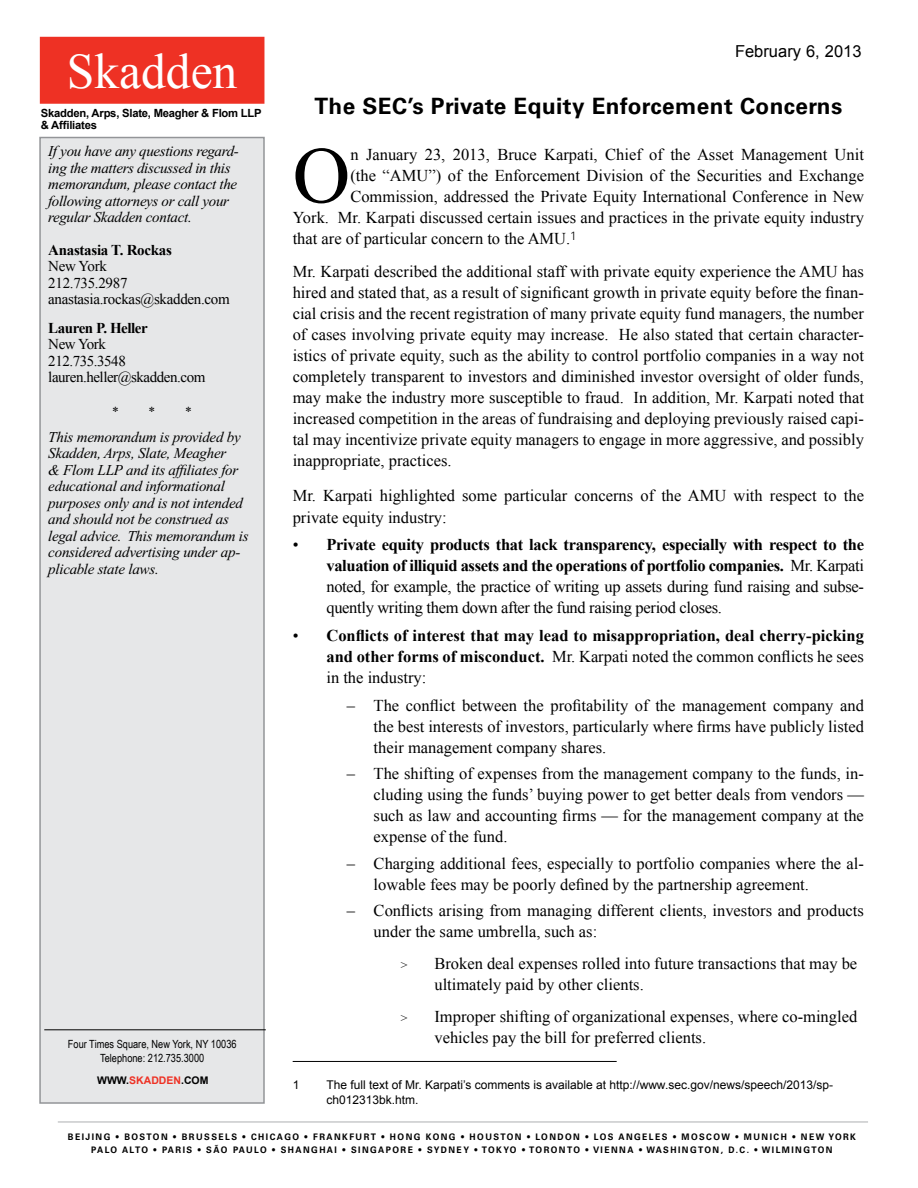
<style>
.page{position:relative;width:918px;height:1188px;background:#fff}
.page>*{position:absolute;margin:0;border:0;box-sizing:border-box;transform-origin:0 0}
.t1{font:79.95px "Times New Roman";color:#000}
.t2{font:49.5px "Times New Roman";color:#fff}
.t3{font:700 22.5px "Univers LT Std";letter-spacing:.02em;color:#000}
.t4{font:16.5px/21px "Times New Roman";color:#000}
.t5{font:700 16.5px/21px "Times New Roman";color:#000;text-align:justify}
.t6{font:16.5px "Arial";color:#000}
.t7{font:italic 15px/16.5px "Times New Roman PS Std";letter-spacing:-.015em;color:#000}
.t8{font:15px/16.5px "Times New Roman";letter-spacing:-.02em;color:#000}
.t9{font:700 15px "Times New Roman";letter-spacing:-.02em;color:#000}
.t10{font:13.5px "Times New Roman PS Std";color:#000}
.t11{font:12px/14.4px "Arial";color:#000}
.t12{font:11.25px/13.5px "Arial Narrow";color:#000;text-align:center}
.t13{font:700 11.25px/12px "Arial";letter-spacing:-.02em;color:#000}
.t14{font:700 10.5px "Arial";color:#000}
.t15{font:700 9px "Univers LT Std";letter-spacing:.17em;color:#000;scale:.95 1}
.t16{font:700 9px "Univers LT Std";letter-spacing:.125em;color:#000;scale:.95 1}
.s1{color:#ee3124}
.s2{font-weight:700}
.s3{font-weight:400}
.s4{font-size:12px}
</style>
<div class="page">
<hr style="left:293px;top:1061px;width:324px;height:1px;background:#000">
<div style="left:40px;top:138px;width:224px;height:965px;background:#e6e7e8"></div>
<div style="left:39px;top:137px;width:226px;height:967px;border:2px solid #939598"></div>
<hr style="left:44px;top:1029px;width:222px;height:1px;background:#000">
<hr style="left:58px;top:1122px;width:810px;height:1px;background:#adafb2">
<div style="left:41px;top:38px;width:223px;height:65px;background:#ee3124"></div>
<div style="left:40px;top:37px;width:224px;height:67px;border:2px solid #ee3124"></div>
<h2 class="t2" style="left:67px;top:39px;width:172px">Skadden</h2>
<p class="t13" style="left:41px;top:108px;width:222px">Skadden, Arps, Slate, Meagher &amp; Flom LLP &amp; Affiliates</p>
<p class="t7" style="left:48px;top:143px;width:192px">If you have any questions regard&shy;ing the matters discussed in this memorandum, please contact the following attorneys or call your regular Skadden contact.</p>
<p class="t9" style="left:48px;top:239px;width:125px">Anastasia T. Rockas</p>
<p class="t8" style="left:48px;top:258px;width:183px">New York<br>212.735.2987 anastasia.rockas@skadden.com</p>
<p class="t9" style="left:48px;top:317px;width:101px">Lauren P. Heller</p>
<p class="t8" style="left:48px;top:336px;width:159px">New York<br>212.735.3548 lauren.heller@skadden.com</p>
<p class="t10" style="left:112px;top:404px;width:45px">* *</p>
<p class="t10" style="left:185px;top:404px;width:8px">*</p>
<p class="t7" style="left:48px;top:429px;width:202px">This memorandum is provided by<br>Skadden, Arps, Slate, Meagher<br>&amp; Flom LLP and its affiliates for educational and informational purposes only and is not intended and should not be construed as legal advice. This memorandum is considered advertising under ap&shy;plicable state laws.</p>
<p class="t12" style="left:68px;top:1037px;width:170px">Four Times Square, New York, NY 10036<br>Telephone: 212.735.3000</p>
<p class="t14" style="left:97px;top:1073px;width:113px">WWW.<span class="s1">SKADDEN</span>.COM</p>
<p class="t6" style="left:735px;top:41px;width:128px">February 6, 2013</p>
<h3 class="t3" style="left:314px;top:93px;width:529px">THE SEC’S PRIVATE EQUITY ENFORCEMENT CONCERNS</h3>
<h1 class="t1" style="left:293px;top:122px;width:59px">O</h1>
<p class="t4" style="left:350px;top:144px;width:515px">n January 23, 2013, Bruce Karpati, Chief of the Asset Management Unit</p>
<p class="t4" style="left:350px;top:165px;width:515px">(the “AMU”) of the Enforcement Division of the Securities and Exchange</p>
<p class="t4" style="left:350px;top:186px;width:515px">Commission, addressed the Private Equity International Conference in New</p>
<p class="t4" style="left:293px;top:207px;width:573px">York. Mr. Karpati discussed certain issues and practices in the private equity industry</p>
<p class="t4" style="left:293px;top:228px;width:286px">that are of particular concern to the AMU.<sup>1</sup></p>
<p class="t4" style="left:293px;top:261px;width:573px;text-align:justify">Mr. Karpati described the additional staff with private equity experience the AMU has hired and stated that, as a result of significant growth in private equity before the finan&shy;cial crisis and the recent registration of many private equity fund managers, the number of cases involving private equity may increase. He also stated that certain character&shy;istics of private equity, such as the ability to control portfolio companies in a way not completely transparent to investors and diminished investor oversight of older funds, may make the industry more susceptible to fraud. In addition, Mr. Karpati noted that increased competition in the areas of fundraising and deploying previously raised capi&shy;tal may incentivize private equity managers to engage in more aggressive, and possibly inappropriate, practices.</p>
<p class="t4" style="left:293px;top:484px;width:573px;line-height:21.6px">Mr. Karpati highlighted some particular concerns of the AMU with respect to the private equity industry:</p>
<p class="t4" style="left:326px;top:534px;width:539px;text-align:justify;text-indent:-34px">• <span class="s2">Private equity products that lack transparency, especially with respect to the valuation of illiquid assets and the operations of portfolio companies.</span> Mr. Karpati noted, for example, the practice of writing up assets during fund raising and subse&shy;quently writing them down after the fund raising period closes.</p>
<p class="t5" style="left:326px;top:625px;width:539px;text-indent:-34px"><span class="s3">•</span> Conflicts of interest that may lead to misappropriation, deal cherry-picking and other forms of misconduct. <span class="s3">Mr. Karpati noted the common conflicts he sees in the industry:</span></p>
<p class="t4" style="left:374px;top:695px;width:492px;text-align:justify;text-indent:-27px">– The conflict between the profitability of the management company and the best interests of investors, particularly where firms have publicly listed their management company shares.</p>
<p class="t4" style="left:374px;top:763px;width:492px;text-align:justify;text-indent:-27px">– The shifting of expenses from the management company to the funds, in&shy;cluding using the funds’ buying power to get better deals from vendors — such as law and accounting firms — for the management company at the expense of the fund.</p>
<p class="t4" style="left:374px;top:852px;width:492px;text-indent:-27px">– Charging additional fees, especially to portfolio companies where the al&shy;lowable fees may be poorly defined by the partnership agreement.</p>
<p class="t4" style="left:374px;top:900px;width:492px;text-indent:-27px">– Conflicts arising from managing different clients, investors and products under the same umbrella, such as:</p>
<p class="t4" style="left:434px;top:952px;width:424px;text-indent:-34px"><span class="s4">&gt;</span> Broken deal expenses rolled into future transactions that may be ultimately paid by other clients.</p>
<p class="t4" style="left:434px;top:1005px;width:424px;text-indent:-34px"><span class="s4">&gt;</span> Improper shifting of organizational expenses, where co-mingled vehicles pay the bill for preferred clients.</p>
<p class="t11" style="left:293px;top:1078px;width:8px">1</p>
<p class="t11" style="left:326px;top:1078px;width:508px">The full text of Mr. Karpati’s comments is available at http://www.sec.gov/news/speech/2013/sp&shy;ch012313bk.htm.</p>
<p class="t15" style="left:68px;top:1131px;width:237px">BEIJING • BOSTON • BRUSSELS • CHI CAGO</p>
<p class="t15" style="left:305px;top:1131px;width:480px">• FRANKFURT • HONG KONG • HOUSTON • LONDON • LOS ANGELES • MOSCOW • MUNI</p>
<p class="t15" style="left:774px;top:1131px;width:88px">CH • N EW YORK</p>
<p class="t16" style="left:91px;top:1145px;width:208px">PALO ALTO • PA RIS • SÃO PAULO • SHA</p>
<p class="t15" style="left:303px;top:1145px;width:58px">NGHA I • SING</p>
<p class="t15" style="left:378px;top:1145px;width:16px">APORE</p>
<p class="t15" style="left:419px;top:1145px;width:437px">• SY DNEY • TOKYO • TORONTO • VIENNA • WA SH INGTON, D.C. • WILM INGTON</p>
</div>
